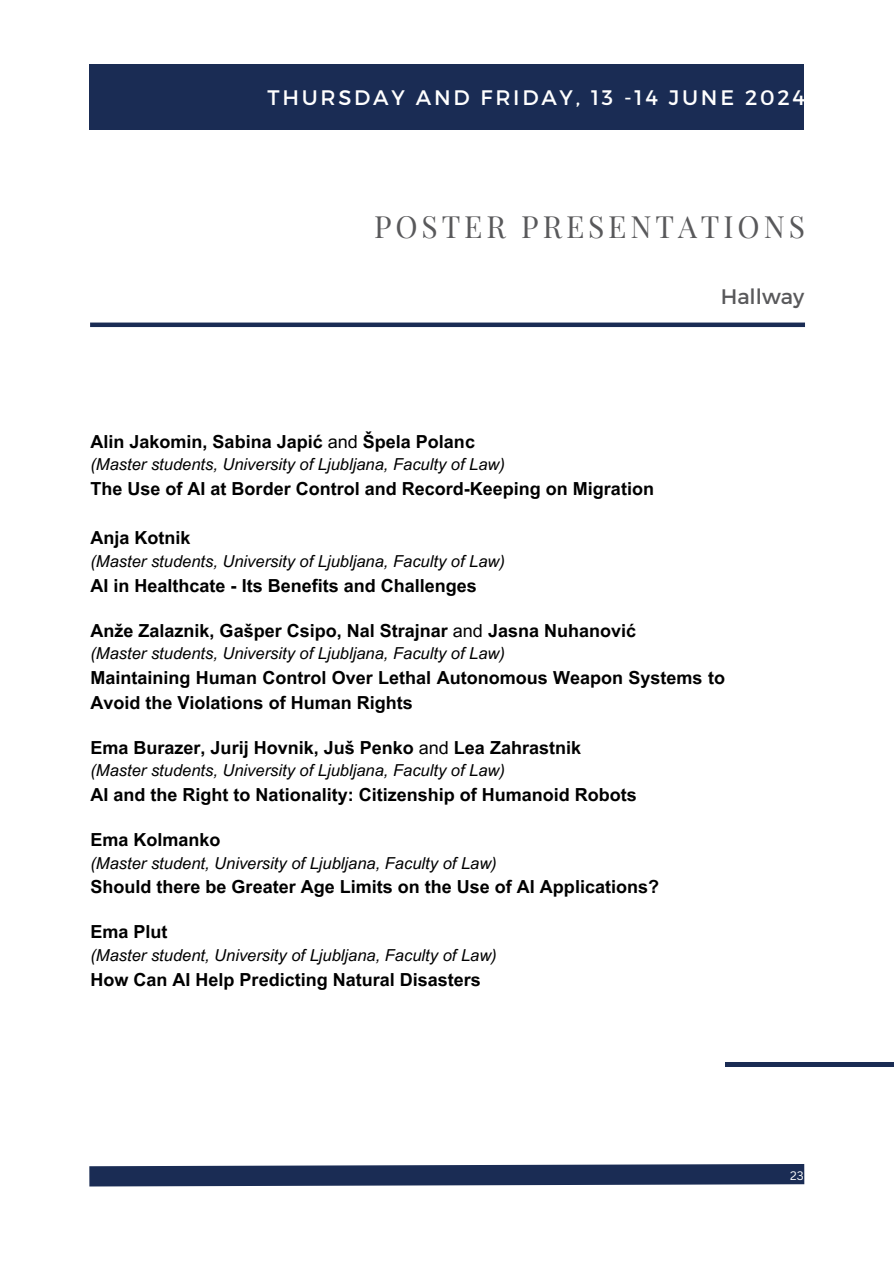
<style>
.page{position:relative;width:894px;height:1264px;background:#fff}
.page>*{position:absolute;margin:0;border:0;box-sizing:border-box;transform-origin:0 0}
.t1{font:30px "Playfair Display";letter-spacing:.13em;color:#59595b}
.t2{font:21px "Montserrat";letter-spacing:.13em;color:#fff}
.t3{font:21px "Montserrat";color:#59595b}
.t4{font:700 18px/24.8px "Arial MT Pro";color:#000}
.t5{font:italic 16.5px "Arial MT Pro";color:#000}
.t6{font:12px "Canva Sans";color:#fff}
.s1{font-weight:400}
</style>
<div class="page">
<div style="left:89px;top:64px;width:715px;height:66px;background:#1a2c54"></div>
<hr style="left:724px;top:1062px;width:169px;height:4px;background:#1a2c54">
<div style="left:90px;top:322px;width:714px;height:5px;background:#1a2c54"></div>
<svg style="left:89px;top:1164px;width:716px;height:23px"></svg>
<p class="t2" style="left:267px;top:83px;width:539px">THURSDAY AND FRIDAY, 13 -14 JUNE 2024</p>
<h2 class="t1" style="left:374px;top:205px;width:432px">POSTER PRESENTATIONS</h2>
<p class="t3" style="left:720px;top:283px;width:85px">Hallway</p>
<h1 class="t4" style="left:90px;top:431px;width:386px">Alin Jakomin, Sabina Japić <span class="s1">and</span> Špela Polanc</h1>
<h3 class="t5" style="left:90px;top:458px;width:416px">(Master students, University of Ljubljana, Faculty of Law)</h3>
<p class="t4" style="left:90px;top:478px;width:565px">The Use of AI at Border Control and Record-Keeping on Migration</p>
<p class="t4" style="left:90px;top:528px;width:102px">Anja Kotnik</p>
<p class="t5" style="left:90px;top:555px;width:416px">(Master students, University of Ljubljana, Faculty of Law)</p>
<p class="t4" style="left:90px;top:575px;width:388px">AI in Healthcate - Its Benefits and Challenges</p>
<p class="t4" style="left:90px;top:620px;width:547px">Anže Zalaznik, Gašper Csipo, Nal Strajnar <span class="s1">and</span> Jasna Nuhanović</p>
<p class="t5" style="left:90px;top:647px;width:416px">(Master students, University of Ljubljana, Faculty of Law)</p>
<p class="t4" style="left:90px;top:667px;width:636px">Maintaining Human Control Over Lethal Autonomous Weapon Systems to<br>Avoid the Violations of Human Rights</p>
<p class="t4" style="left:90px;top:737px;width:492px">Ema Burazer, Jurij Hovnik, Juš Penko <span class="s1">and</span> Lea Zahrastnik</p>
<p class="t5" style="left:90px;top:764px;width:416px">(Master students, University of Ljubljana, Faculty of Law)</p>
<p class="t4" style="left:90px;top:784px;width:548px">AI and the Right to Nationality: Citizenship of Humanoid Robots</p>
<p class="t4" style="left:90px;top:829px;width:132px">Ema Kolmanko</p>
<p class="t5" style="left:90px;top:856px;width:407px">(Master student, University of Ljubljana, Faculty of Law)</p>
<p class="t4" style="left:90px;top:876px;width:570px">Should there be Greater Age Limits on the Use of AI Applications?</p>
<p class="t4" style="left:90px;top:921px;width:79px">Ema Plut</p>
<p class="t5" style="left:90px;top:948px;width:407px">(Master student, University of Ljubljana, Faculty of Law)</p>
<p class="t4" style="left:90px;top:969px;width:392px">How Can AI Help Predicting Natural Disasters</p>
<p class="t6" style="left:790px;top:1167px;width:15px">23</p>
</div>
